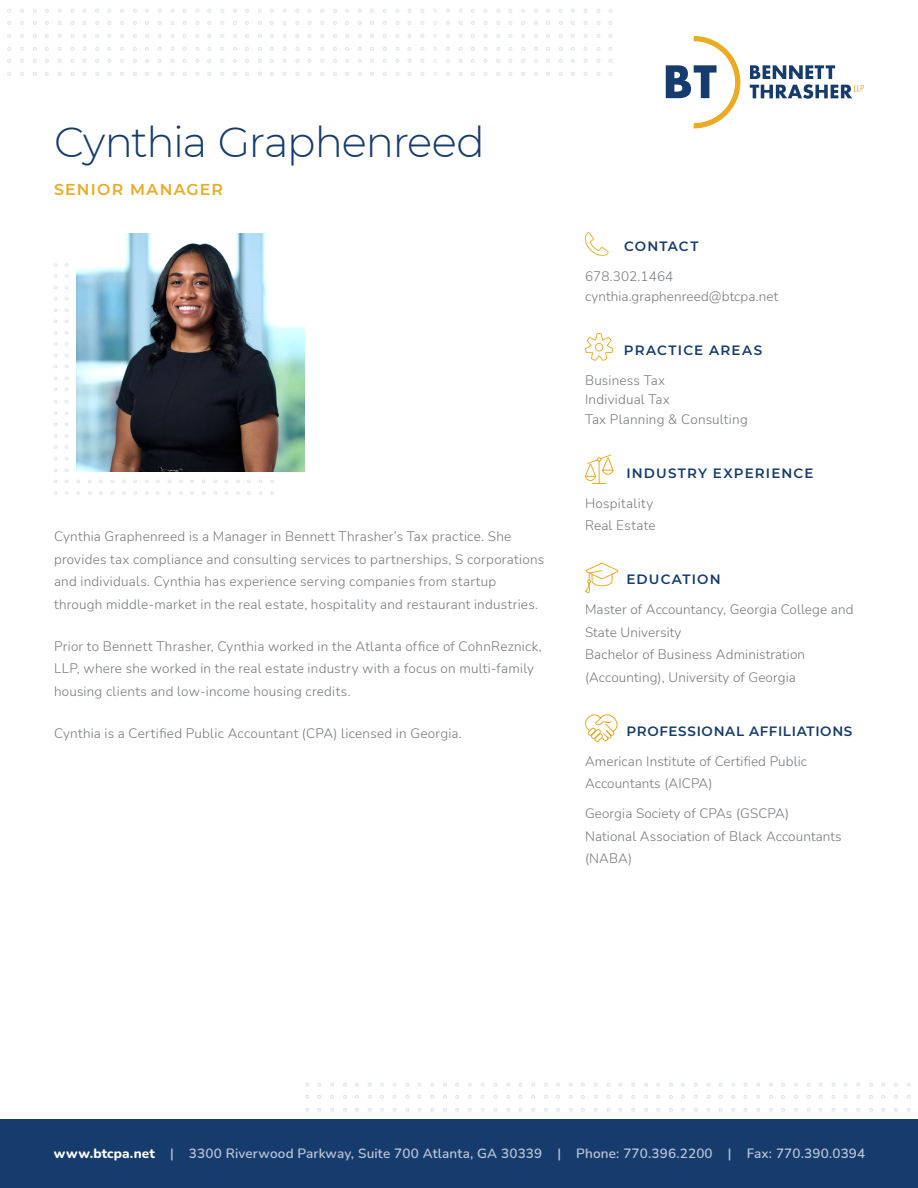
<style>
.page{position:relative;width:918px;height:1188px;background:#fff}
.page>*{position:absolute;margin:0;border:0;box-sizing:border-box;transform-origin:0 0}
.t1{font:300 42px "Montserrat";letter-spacing:-.03em;color:#163c6d}
.t2{font:600 15.75px "Montserrat";letter-spacing:.08em;color:#ebab22}
.t3{font:300 13.5px/22.5px "Nunito";letter-spacing:.015em;color:#76787b}
.t4{font:600 13.5px "Nunito";letter-spacing:.015em;color:#bdc5d7}
.t5{font:600 13.5px "Montserrat";letter-spacing:.08em;color:#163c6d}
.t6{font:600 13.5px "Montserrat";letter-spacing:.05em;color:#163c6d}
.s1{font-weight:800;color:#fff}
</style>
<div class="page">
<svg style="left:585px;top:232px;width:24px;height:24px"></svg>
<svg style="left:585px;top:333px;width:28px;height:28px"></svg>
<svg style="left:584px;top:454px;width:30px;height:30px"></svg>
<svg style="left:585px;top:562px;width:34px;height:32px"></svg>
<svg style="left:584px;top:714px;width:34px;height:28px"></svg>
<svg style="left:750px;top:65px;width:114px;height:34px"></svg>
<svg style="left:666px;top:36px;width:74px;height:92px"></svg>
<img style="left:7px;top:9px;width:606px;height:67px">
<img style="left:304px;top:1083px;width:614px;height:37px">
<img style="left:54px;top:263px;width:220px;height:232px">
<div style="left:0;top:1120px;width:918px;height:68px;background:#163c6d"></div>
<img style="left:76px;top:234px;width:228px;height:238px">
<p class="t1" style="left:54px;top:114px;width:432px">Cynthia Graphenreed</p>
<p class="t2" style="left:54px;top:178px;width:171px">SENIOR MANAGER</p>
<p class="t3" style="left:54px;top:525px;width:492px">Cynthia Graphenreed is a Manager in Bennett Thrasher’s Tax practice. She provides tax compliance and consulting services to partnerships, S corporations and individuals. Cynthia has experience serving companies from startup through middle-market in the real estate, hospitality and restaurant industries.</p>
<p class="t3" style="left:54px;top:634px;width:489px">Prior to Bennett Thrasher, Cynthia worked in the Atlanta office of CohnReznick,<br>LLP, where she worked in the real estate industry with a focus on multi-family housing clients and low-income housing credits.</p>
<p class="t3" style="left:54px;top:721px;width:409px">Cynthia is a Certified Public Accountant (CPA) licensed in Georgia.</p>
<p class="t5" style="left:624px;top:237px;width:76px">CONTACT</p>
<p class="t3" style="left:585px;top:266px;width:195px;line-height:19.5px">678.302.1464 cynthia.graphenreed@btcpa.net</p>
<p class="t5" style="left:624px;top:340px;width:140px">PRACTICE AREAS</p>
<p class="t3" style="left:585px;top:370px;width:164px;line-height:19.5px">Business Tax<br>Individual Tax<br>Tax Planning &amp; Consulting</p>
<p class="t5" style="left:626px;top:463px;width:189px">INDUSTRY EXPERIENCE</p>
<p class="t3" style="left:585px;top:491px;width:72px">Hospitality<br>Real Estate</p>
<p class="t5" style="left:626px;top:570px;width:96px">EDUCATION</p>
<p class="t3" style="left:585px;top:598px;width:270px">Master of Accountancy, Georgia College and State University<br>Bachelor of Business Administration (Accounting), University of Georgia</p>
<p class="t6" style="left:627px;top:721px;width:227px">PROFESSIONAL AFFILIATIONS</p>
<p class="t3" style="left:585px;top:749px;width:224px">American Institute of Certified Public<br>Accountants (AICPA)</p>
<p class="t3" style="left:585px;top:802px;width:258px">Georgia Society of CPAs (GSCPA)<br>National Association of Black Accountants (NABA)</p>
<p class="t4" style="left:54px;top:1144px;width:813px"><span class="s1">www.btcpa.net</span> | 3300 Riverwood Parkway, Suite 700 Atlanta, GA 30339 | Phone: 770.396.2200 | Fax: 770.390.0394</p>
</div>
